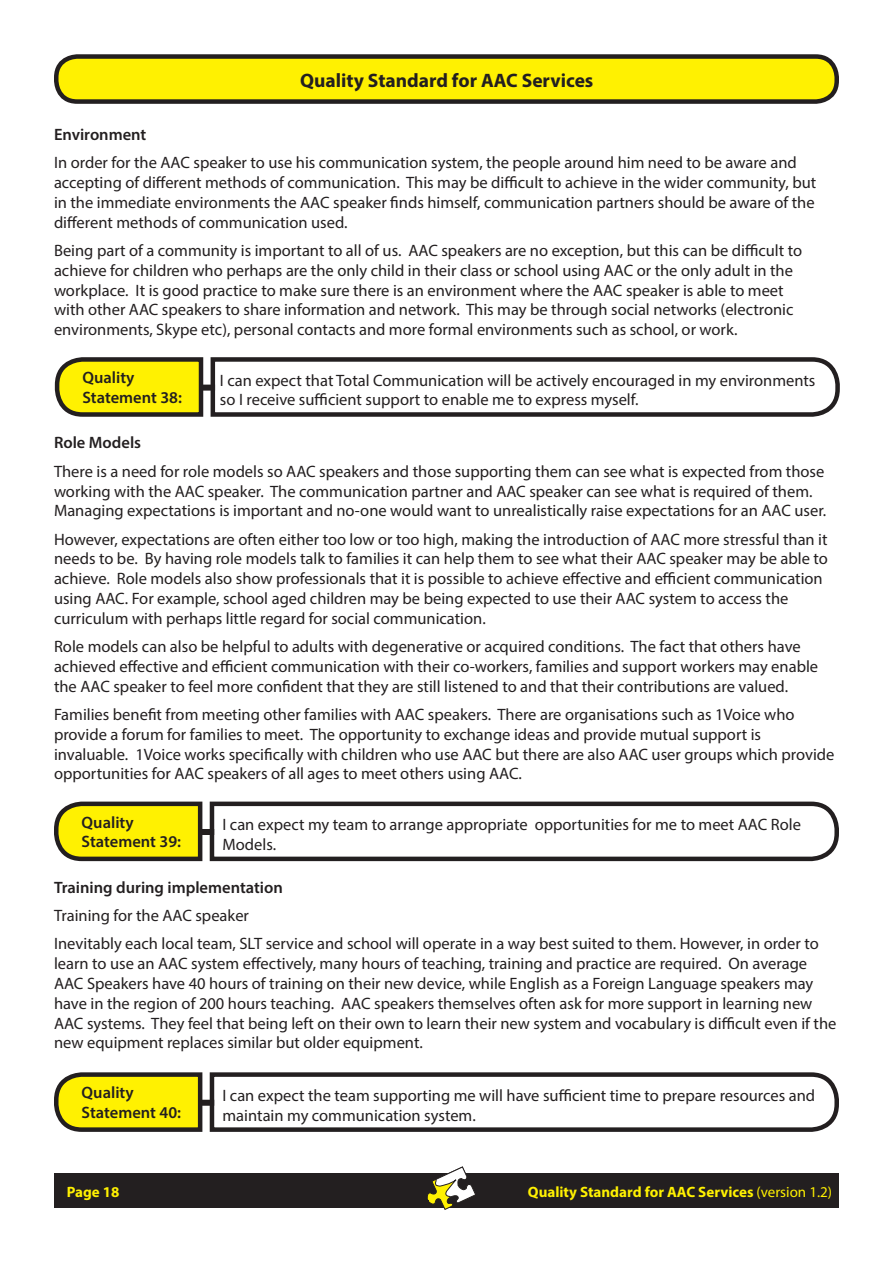
<style>
.page{position:relative;width:893px;height:1263px;background:#fff}
.page>*{position:absolute;margin:0;border:0;box-sizing:border-box;transform-origin:0 0}
.t1{font:700 19.5px "Myriad Pro";color:#231f20}
.t2{font:16.5px/19.8px "Myriad Pro";color:#231f20}
.t3{font:600 16.5px/19.8px "Myriad Pro";color:#231f20}
.t4{font:700 15px "Myriad Pro";color:#fff101}
.s1{font-weight:400}
</style>
<div class="page">
<div style="left:54px;top:1173px;width:785px;height:34px;background:#231f20"></div>
<svg style="left:426px;top:1166px;width:51px;height:43px"></svg>
<div style="left:56px;top:57px;width:781px;height:45px;background:#fff101;border-radius:21px"></div>
<div style="left:54px;top:54px;width:785px;height:50px;border:4px solid #231f20;border-radius:21px"></div>
<svg style="left:54px;top:357px;width:786px;height:60px"></svg>
<div style="left:201px;top:385px;width:14px;height:6px;background:#231f20"></div>
<svg style="left:54px;top:801px;width:785px;height:61px"></svg>
<div style="left:200px;top:829px;width:14px;height:6px;background:#231f20"></div>
<svg style="left:54px;top:1072px;width:785px;height:60px"></svg>
<div style="left:200px;top:1100px;width:14px;height:6px;background:#231f20"></div>
<p class="t1" style="left:300px;top:67px;width:295px">Quality Standard for AAC Services</p>
<p class="t3" style="left:54px;top:124px;width:94px">Environment</p>
<p class="t2" style="left:54px;top:153px;width:764px">In order for the AAC speaker to use his communication system, the people around him need to be aware and accepting of different methods of communication. This may be difficult to achieve in the wider community, but in the immediate environments the AAC speaker finds himself, communication partners should be aware of the different methods of communication used.</p>
<p class="t2" style="left:54px;top:240px;width:750px">Being part of a community is important to all of us. AAC speakers are no exception, but this can be difficult to achieve for children who perhaps are the only child in their class or school using AAC or the only adult in the workplace. It is good practice to make sure there is an environment where the AAC speaker is able to meet with other AAC speakers to share information and network. This may be through social networks (electronic environments, Skype etc), personal contacts and more formal environments such as school, or work.</p>
<p class="t3" style="left:82px;top:367px;width:101px">Quality<br>Statement 38:</p>
<p class="t2" style="left:220px;top:370px;width:597px">I can expect that Total Communication will be actively encouraged in my environments so I receive sufficient support to enable me to express myself.</p>
<p class="t3" style="left:54px;top:433px;width:89px">Role Models</p>
<p class="t2" style="left:54px;top:461px;width:774px">There is a need for role models so AAC speakers and those supporting them can see what is expected from those working with the AAC speaker. The communication partner and AAC speaker can see what is required of them.<br>Managing expectations is important and no-one would want to unrealistically raise expectations for an AAC user.</p>
<p class="t2" style="left:54px;top:529px;width:775px">However, expectations are often either too low or too high, making the introduction of AAC more stressful than it needs to be. By having role models talk to families it can help them to see what their AAC speaker may be able to achieve. Role models also show professionals that it is possible to achieve effective and efficient communication using AAC. For example, school aged children may be being expected to use their AAC system to access the curriculum with perhaps little regard for social communication.</p>
<p class="t2" style="left:54px;top:636px;width:766px">Role models can also be helpful to adults with degenerative or acquired conditions. The fact that others have achieved effective and efficient communication with their co-workers, families and support workers may enable the AAC speaker to feel more confident that they are still listened to and that their contributions are valued.</p>
<p class="t2" style="left:54px;top:704px;width:782px">Families benefit from meeting other families with AAC speakers. There are organisations such as 1Voice who provide a forum for families to meet. The opportunity to exchange ideas and provide mutual support is invaluable. 1Voice works specifically with children who use AAC but there are also AAC user groups which provide opportunities for AAC speakers of all ages to meet others using AAC.</p>
<p class="t3" style="left:82px;top:812px;width:101px">Quality<br>Statement 39:</p>
<p class="t2" style="left:223px;top:814px;width:580px">I can expect my team to arrange appropriate opportunities for me to meet AAC Role<br>Models.</p>
<p class="t3" style="left:54px;top:877px;width:230px">Training during implementation</p>
<p class="t2" style="left:54px;top:905px;width:196px">Training for the AAC speaker</p>
<p class="t2" style="left:54px;top:934px;width:784px">Inevitably each local team, SLT service and school will operate in a way best suited to them. However, in order to learn to use an AAC system effectively, many hours of teaching, training and practice are required. On average AAC Speakers have 40 hours of training on their new device, while English as a Foreign Language speakers may have in the region of 200 hours teaching. AAC speakers themselves often ask for more support in learning new AAC systems. They feel that being left on their own to learn their new system and vocabulary is difficult even if the new equipment replaces similar but older equipment.</p>
<p class="t3" style="left:82px;top:1082px;width:101px">Quality<br>Statement 40:</p>
<p class="t4" style="left:67px;top:1182px;width:54px">Page 18</p>
<p class="t2" style="left:223px;top:1085px;width:594px">I can expect the team supporting me will have sufficient time to prepare resources and maintain my communication system.</p>
<p class="t4" style="left:528px;top:1182px;width:306px">Quality Standard for AAC Services <span class="s1">(version 1.2)</span></p>
</div>
